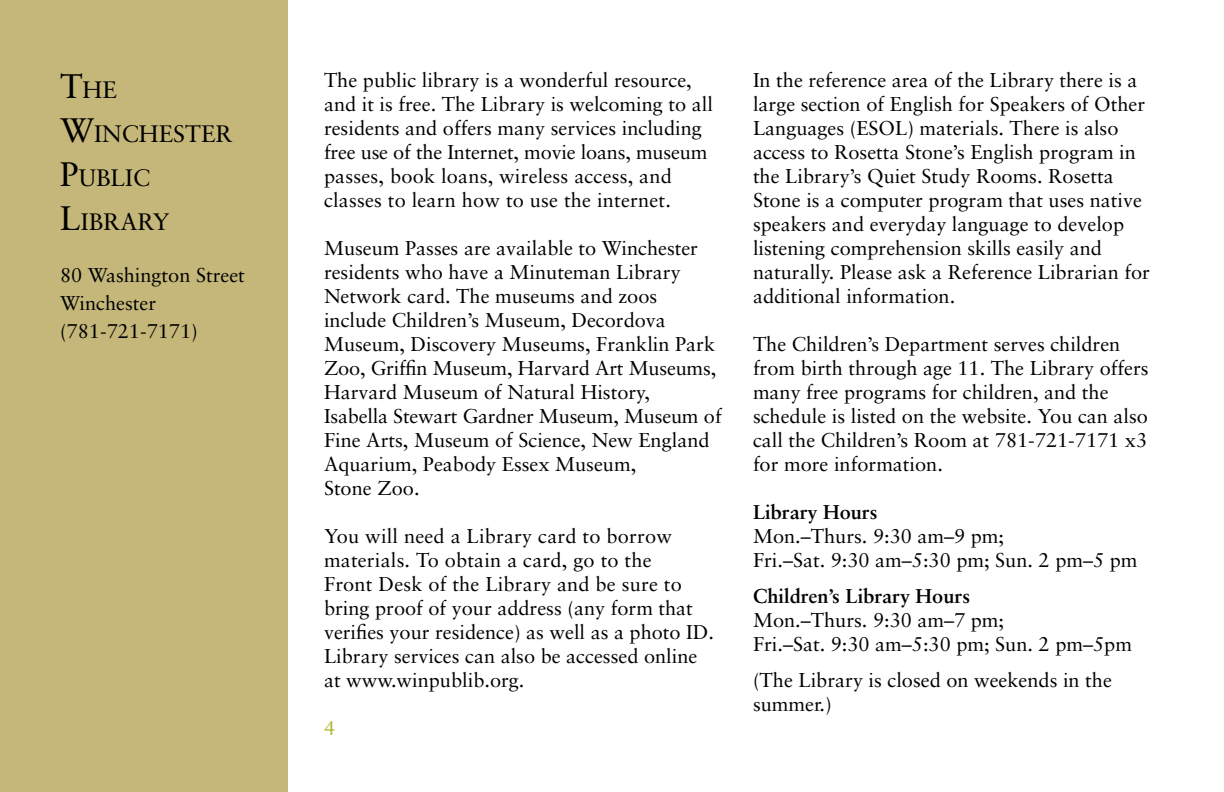
<style>
.page{position:relative;width:1224px;height:792px;background:#fff}
.page>*{position:absolute;margin:0;border:0;box-sizing:border-box;transform-origin:0 0}
.t1{font:23.8px/44px "Sabon";color:#000}
.t2{font:20px/24px "Sabon";color:#000}
.t3{font:700 20px "Sabon";color:#000}
.t4{font:20px "Sabon";color:#b1b735}
.s1{font-size:34px}
</style>
<div class="page">
<div style="left:0;top:0;width:288px;height:792px;background:#c4b779"></div>
<p class="t1" style="left:60px;top:68px;width:174px"><span class="s1">T</span>HE<br><span class="s1">W</span>INCHESTER<br><span class="s1">P</span>UBLIC<br><span class="s1">L</span>IBRARY</p>
<p class="t2" style="left:60px;top:261px;width:186px;line-height:28px">80 Washington Street<br>Winchester (781-721-7171)</p>
<p class="t2" style="left:324px;top:68px;width:390px">The public library is a wonderful resource, and it is free. The Library is welcoming to all residents and offers many services including free use of the Internet, movie loans, museum passes, book loans, wireless access, and classes to learn how to use the internet.</p>
<p class="t2" style="left:324px;top:236px;width:399px">Museum Passes are available to Winchester residents who have a Minuteman Library Network card. The museums and zoos include Children’s Museum, Decordova Museum, Discovery Museums, Franklin Park Zoo, Griffin Museum, Harvard Art Museums, Harvard Museum of Natural History,<br>Isabella Stewart Gardner Museum, Museum of Fine Arts, Museum of Science, New England Aquarium, Peabody Essex Museum,<br>Stone Zoo.</p>
<p class="t2" style="left:324px;top:524px;width:392px">You will need a Library card to borrow materials. To obtain a card, go to the<br>Front Desk of the Library and be sure to bring proof of your address (any form that verifies your residence) as well as a photo ID.<br>Library services can also be accessed online at www.winpublib.org.</p>
<p class="t4" style="left:324px;top:717px;width:13px">4</p>
<p class="t2" style="left:753px;top:68px;width:399px">In the reference area of the Library there is a large section of English for Speakers of Other Languages (ESOL) materials. There is also access to Rosetta Stone’s English program in the Library’s Quiet Study Rooms. Rosetta Stone is a computer program that uses native speakers and everyday language to develop listening comprehension skills easily and naturally. Please ask a Reference Librarian for additional information.</p>
<p class="t2" style="left:753px;top:332px;width:397px">The Children’s Department serves children from birth through age 11. The Library offers many free programs for children, and the schedule is listed on the website. You can also call the Children’s Room at 781-721-7171 x3 for more information.</p>
<p class="t3" style="left:753px;top:500px;width:126px">Library Hours</p>
<p class="t2" style="left:753px;top:524px;width:386px">Mon.–Thurs. 9:30 am–9 pm;<br>Fri.–Sat. 9:30 am–5:30 pm; Sun. 2 pm–5 pm</p>
<p class="t3" style="left:753px;top:584px;width:219px">Children’s Library Hours</p>
<p class="t2" style="left:753px;top:608px;width:380px">Mon.–Thurs. 9:30 am–7 pm;<br>Fri.–Sat. 9:30 am–5:30 pm; Sun. 2 pm–5pm</p>
<p class="t2" style="left:753px;top:668px;width:360px">(The Library is closed on weekends in the summer.)</p>
</div>
